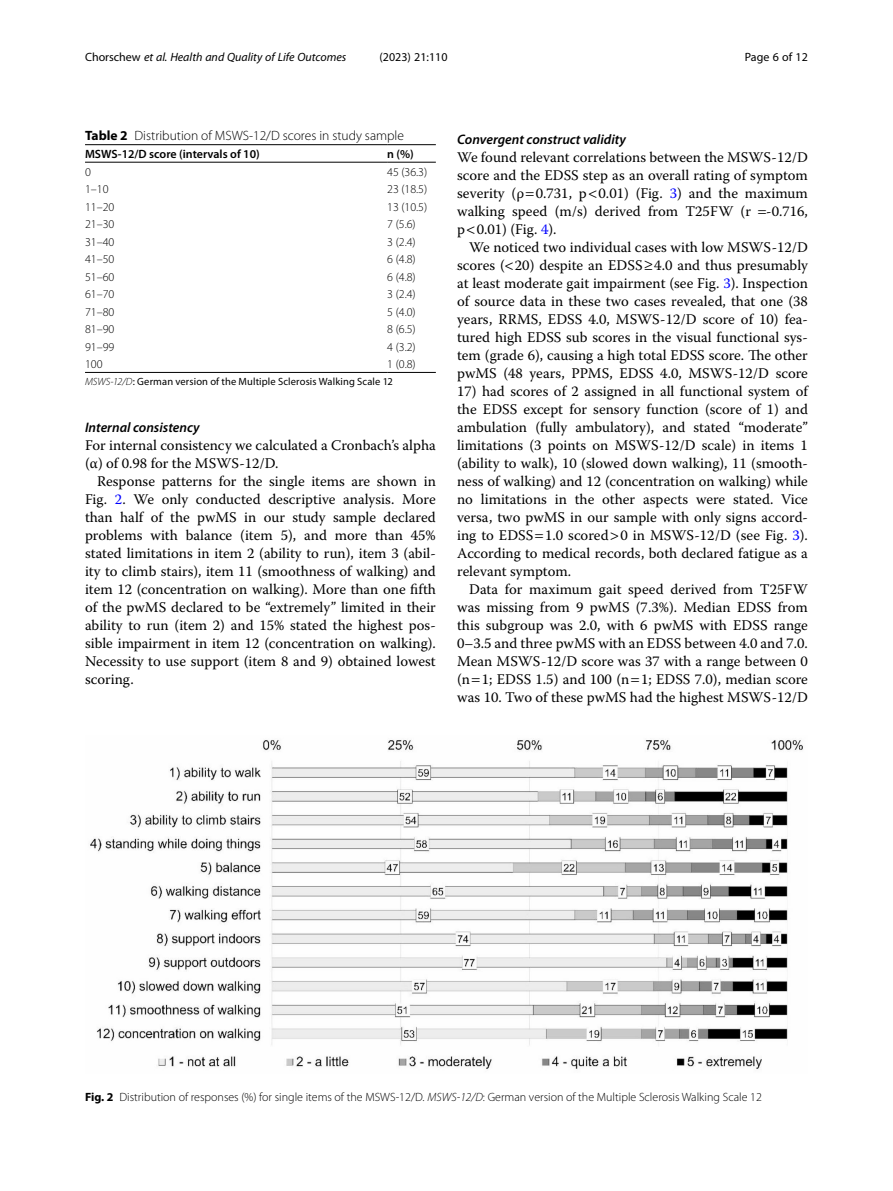
<style>
.page{position:relative;width:893px;height:1191px;background:#fff}
.page>*{position:absolute;margin:0;border:0;box-sizing:border-box;transform-origin:0 0}
.Body_Text_Indent{font:14.7px/18px "Warnock Pro";color:#000;text-align:justify}
.Body_Text{font:14.7px/18px "Warnock Pro";color:#000}
.Head_3{font:italic 600 13.8px "Myriad Pro";color:#000}
.Table_Caption{font:300 13.5px "Myriad Pro";color:#000}
.Table_Body{font:300 12px "Myriad Pro";color:#000}
.Figure_Caption{font:300 12px "Myriad Pro";color:#000}
.t1{font:italic 12px "Myriad Pro";color:#000}
.Table_Head{font:600 12px "Myriad Pro";color:#000}
.t2{font:12px "Myriad Pro";color:#000}
.Table_Footnote{font:10.5px "Myriad Pro";letter-spacing:.01em;color:#000}
.s1{font-style:normal}
.s2{font-weight:700}
.s3{font-weight:300;font-style:italic}
.s4{color:#00f}
.s5{font-style:italic}
</style>
<div class="page">
<hr style="left:85px;top:162px;width:302px;height:1px;background:#000">
<hr style="left:387px;top:144px;width:49px;height:1px;background:#000">
<hr style="left:387px;top:162px;width:49px;height:1px;background:#000">
<hr style="left:387px;top:372px;width:49px;height:1px;background:#000">
<hr style="left:85px;top:372px;width:302px;height:1px;background:#000">
<hr style="left:85px;top:144px;width:302px;height:1px;background:#000">
<img style="left:90px;top:740px;width:713px;height:329px">
<p class="t1" style="left:85px;top:50px;width:263px"><span class="s1">Chorschew</span> et al. Health and Quality of Life Outcomes</p>
<p class="t2" style="left:380px;top:50px;width:70px">(2023) 21:110</p>
<p class="t2" style="left:745px;top:50px;width:65px">Page 6 of 12</p>
<p class="Table_Caption" style="left:85px;top:128px;width:320px"><span class="s2">Table 2</span> Distribution of MSWS-12/D scores in study sample</p>
<p class="Table_Head" style="left:85px;top:146px;width:176px">MSWS-12/D score (intervals of 10)</p>
<p class="Table_Head" style="left:387px;top:146px;width:28px">n (%)</p>
<p class="Table_Body" style="left:85px;top:165px;width:7px">0</p>
<p class="Table_Body" style="left:387px;top:165px;width:42px">45 (36.3)</p>
<p class="Table_Body" style="left:85px;top:182px;width:25px">1–10</p>
<p class="Table_Body" style="left:387px;top:182px;width:42px">23 (18.5)</p>
<p class="Table_Body" style="left:85px;top:200px;width:31px">11–20</p>
<p class="Table_Body" style="left:387px;top:200px;width:42px">13 (10.5)</p>
<p class="Table_Body" style="left:85px;top:217px;width:31px">21–30</p>
<p class="Table_Body" style="left:387px;top:217px;width:30px">7 (5.6)</p>
<p class="Table_Body" style="left:85px;top:235px;width:31px">31–40</p>
<p class="Table_Body" style="left:387px;top:235px;width:30px">3 (2.4)</p>
<p class="Table_Body" style="left:85px;top:252px;width:31px">41–50</p>
<p class="Table_Body" style="left:387px;top:252px;width:30px">6 (4.8)</p>
<p class="Table_Body" style="left:85px;top:270px;width:31px">51–60</p>
<p class="Table_Body" style="left:387px;top:270px;width:30px">6 (4.8)</p>
<p class="Table_Body" style="left:85px;top:287px;width:31px">61–70</p>
<p class="Table_Body" style="left:387px;top:287px;width:30px">3 (2.4)</p>
<p class="Table_Body" style="left:85px;top:305px;width:31px">71–80</p>
<p class="Table_Body" style="left:387px;top:305px;width:30px">5 (4.0)</p>
<p class="Table_Body" style="left:85px;top:322px;width:31px">81–90</p>
<p class="Table_Body" style="left:387px;top:322px;width:30px">8 (6.5)</p>
<p class="Table_Body" style="left:85px;top:340px;width:31px">91–99</p>
<p class="Table_Body" style="left:387px;top:340px;width:30px">4 (3.2)</p>
<p class="Table_Body" style="left:85px;top:357px;width:19px">100</p>
<p class="Table_Body" style="left:387px;top:357px;width:30px">1 (0.8)</p>
<p class="Table_Footnote" style="left:85px;top:374px;width:309px"><span class="s3">MSWS-12/D</span>: German version of the Multiple Sclerosis Walking Scale 12</p>
<p class="Head_3" style="left:85px;top:419px;width:116px">Internal consistency</p>
<p class="Body_Text" style="left:85px;top:436px;width:352px">For internal consistency we calculated a Cronbach’s alpha (α) of 0.98 for the MSWS-12/D.</p>
<p class="Body_Text_Indent" style="left:85px;top:472px;width:352px;text-indent:12px">Response patterns for the single items are shown in Fig. <span class="s4">2</span>. We only conducted descriptive analysis. More than half of the pwMS in our study sample declared problems with balance (item 5), and more than 45% stated limitations in item 2 (ability to run), item 3 (abil&shy;ity to climb stairs), item 11 (smoothness of walking) and item 12 (concentration on walking). More than one fifth of the pwMS declared to be “extremely” limited in their ability to run (item 2) and 15% stated the highest pos&shy;sible impairment in item 12 (concentration on walking).<br>Necessity to use support (item 8 and 9) obtained lowest scoring.</p>
<p class="Head_3" style="left:457px;top:131px;width:170px">Convergent construct validity</p>
<p class="Body_Text" style="left:457px;top:148px;width:352px;text-align:justify">We found relevant correlations between the MSWS-12/D score and the EDSS step as an overall rating of symptom severity (ρ 0.731, p 0.01) (Fig. <span class="s4">3</span>) and the maximum walking speed (m/s) derived from T25FW (r -0.716, p 0.01) (Fig. <span class="s4">4</span>).</p>
<p class="Body_Text_Indent" style="left:457px;top:238px;width:352px;text-indent:12px">We noticed two individual cases with low MSWS-12/D scores ( 20) despite an EDSS≥4.0 and thus presumably at least moderate gait impairment (see Fig. <span class="s4">3</span>). Inspection of source data in these two cases revealed, that one (38 years, RRMS, EDSS 4.0, MSWS-12/D score of 10) fea&shy;tured high EDSS sub scores in the visual functional sys&shy;tem (grade 6), causing a high total EDSS score. The other pwMS (48 years, PPMS, EDSS 4.0, MSWS-12/D score</p>
<p class="Body_Text_Indent" style="left:457px;top:382px;width:352px">17) had scores of 2 assigned in all functional system of the EDSS except for sensory function (score of 1) and ambulation (fully ambulatory), and stated “moderate” limitations (3 points on MSWS-12/D scale) in items 1 (ability to walk), 10 (slowed down walking), 11 (smooth&shy;ness of walking) and 12 (concentration on walking) while no limitations in the other aspects were stated. Vice versa, two pwMS in our sample with only signs accord&shy;ing to EDSS 1.0 scored 0 in MSWS-12/D (see Fig. <span class="s4">3</span>).<br>According to medical records, both declared fatigue as a relevant symptom.</p>
<p class="Body_Text_Indent" style="left:457px;top:580px;width:352px;text-indent:12px">Data for maximum gait speed derived from T25FW was missing from 9 pwMS (7.3%). Median EDSS from this subgroup was 2.0, with 6 pwMS with EDSS range 0–3.5 and three pwMS with an EDSS between 4.0 and 7.0.<br>Mean MSWS-12/D score was 37 with a range between 0 (n 1; EDSS 1.5) and 100 (n 1; EDSS 7.0), median score was 10. Two of these pwMS had the highest MSWS-12/D</p>
<p class="Figure_Caption" style="left:85px;top:1090px;width:678px"><span class="s2">Fig. 2</span> Distribution of responses (%) for single items of the MSWS-12/D. <span class="s5">MSWS-12/D</span>: German version of the Multiple Sclerosis Walking Scale 12</p>
</div>
